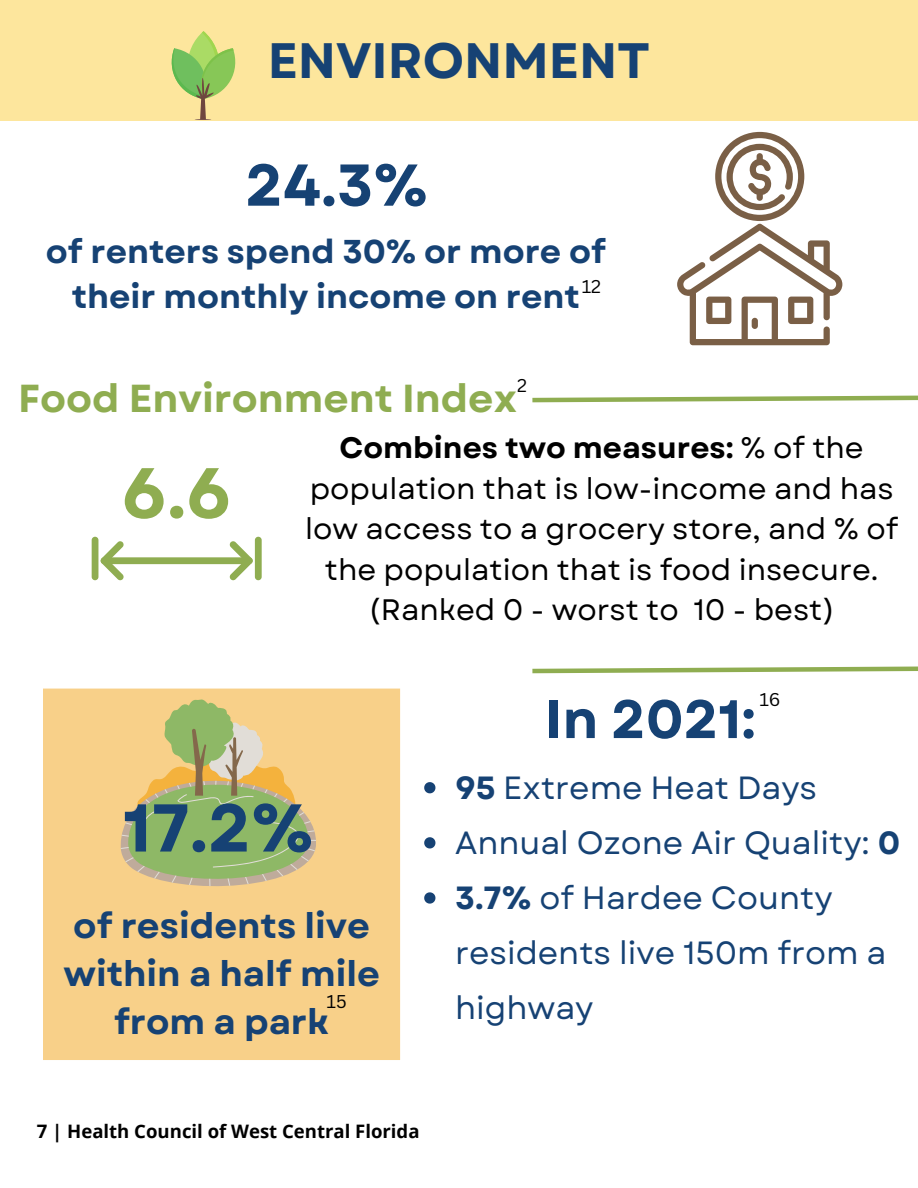
<style>
.page{position:relative;width:918px;height:1188px;background:#fff}
.page>*{position:absolute;margin:0;border:0;box-sizing:border-box;transform-origin:0 0}
.t1{font:700 70.95px "Garet";color:#8fad51}
.t2{font:700 67.35px "Garet";color:#164274}
.t3{font:700 58.8px "Garet";color:#164274}
.t4{font:700 54px "Garet";color:#164274}
.t5{font:700 49.65px "Garet";color:#164274}
.t6{font:700 39px "Garet";color:#8fad51}
.t7{font:700 35.1px "Garet";color:#164274}
.t8{font:700 33px/45.3px "Garet";color:#164274;text-align:center}
.t9{font:32.1px/55.2px "Garet";color:#164274}
.t10{font:29.55px/40.5px "Garet";color:#000;text-align:center}
.t11{font:700 18.6px "Open Sans";color:#000}
.t12{font:18px "Canva Sans";color:#000}
.s1{font-weight:700}
</style>
<div class="page">
<div style="left:0;top:0;width:918px;height:120px;background:#fde69d"></div>
<svg style="left:171px;top:31px;width:65px;height:89px"></svg>
<svg style="left:532px;top:395px;width:386px;height:8px"></svg>
<div style="left:92px;top:537px;width:6px;height:43px;background:#8fad51;border-radius:3px"></div>
<div style="left:255px;top:537px;width:7px;height:43px;background:#8fad51;border-radius:3px"></div>
<svg style="left:101px;top:541px;width:23px;height:39px"></svg>
<svg style="left:229px;top:541px;width:24px;height:39px"></svg>
<div style="left:101px;top:557px;width:152px;height:7px;background:#8fad51;border-radius:3px"></div>
<svg style="left:532px;top:666px;width:386px;height:8px"></svg>
<div style="left:43px;top:688px;width:357px;height:372px;background:#f8d089"></div>
<svg style="left:120px;top:699px;width:196px;height:187px"></svg>
<svg style="left:677px;top:132px;width:165px;height:213px"></svg>
<svg style="left:424px;top:782px;width:11px;height:11px"></svg>
<svg style="left:424px;top:837px;width:11px;height:11px"></svg>
<svg style="left:424px;top:892px;width:11px;height:12px"></svg>
<p class="t5" style="left:268px;top:25px;width:384px">ENVIRONMENT</p>
<p class="t3" style="left:245px;top:143px;width:184px">24.3%</p>
<p class="t8" style="left:46px;top:229px;width:561px">of renters spend 30% or more of their monthly income on rent</p>
<p class="t12" style="left:582px;top:273px;width:21px">12</p>
<p class="t12" style="left:517px;top:373px;width:11px">2</p>
<p class="t6" style="left:18px;top:370px;width:501px">Food Environment Index</p>
<p class="t1" style="left:122px;top:442px;width:112px">6.6</p>
<p class="t10" style="left:305px;top:428px;width:594px"><span class="s1">Combines two measures:</span> % of the population that is low-income and has low access to a grocery store, and % of the population that is food insecure. (Ranked 0 - worst to 10 - best)</p>
<p class="t2" style="left:123px;top:779px;width:192px">17.2%</p>
<p class="t7" style="left:73px;top:900px;width:298px">of residents live</p>
<p class="t7" style="left:63px;top:948px;width:318px">within a half mile</p>
<p class="t12" style="left:326px;top:989px;width:22px">15</p>
<p class="t7" style="left:114px;top:997px;width:217px">from a park</p>
<p class="t11" style="left:37px;top:1118px;width:384px">7 | Health Council of West Central Florida</p>
<p class="t12" style="left:759px;top:686px;width:23px">16</p>
<p class="t4" style="left:545px;top:680px;width:213px">In 2021:</p>
<p class="t9" style="left:455px;top:760px;width:364px"><span class="s1">95</span> Extreme Heat Days</p>
<p class="t9" style="left:455px;top:815px;width:447px">Annual Ozone Air Quality: <span class="s1">0</span></p>
<p class="t9" style="left:455px;top:871px;width:433px"><span class="s1">3.7%</span> of Hardee County residents live 150m from a highway</p>
</div>
